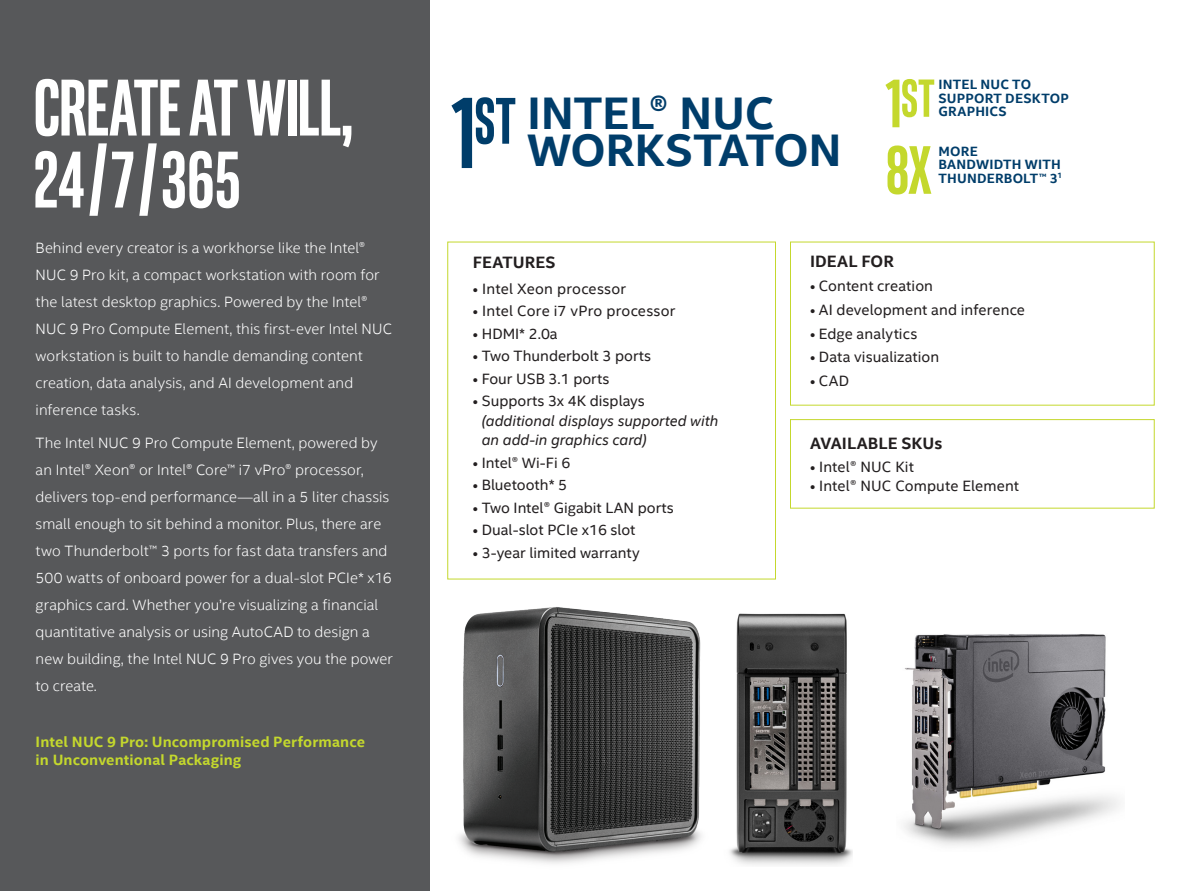
<style>
.page{position:relative;width:1188px;height:891px;background:#fff}
.page>*{position:absolute;margin:0;border:0;box-sizing:border-box;transform-origin:0 0}
.Document_Subhead_NUC{font:700 81px/72px "Intel Clear Pro";letter-spacing:-.005em;color:#fff}
.t1{font:700 69px "Intel Clear Pro";color:#c4d82d}
.t2{font:700 54px "Intel Clear Pro";color:#c4d82d}
.t3{font:700 45.75px/37.2px "Intel Clear";letter-spacing:-.005em;color:#003d6a}
.t4{font:700 16.5px "Intel Clear";letter-spacing:.005em;color:#231f20}
.Body_Text{font:300 15px/27px "Intel Clear";letter-spacing:.005em;color:#fff}
.Body_Text-2{font:15px "Intel Clear";color:#231f20}
.t5{font:italic 15px/19.5px "Intel Clear";color:#231f20}
.Body_Text-3{font:700 15px/18px "Intel Clear";letter-spacing:.005em;color:#c4d82d}
.Body_Text-4{font:15px "Intel Clear";letter-spacing:.02em;color:#231f20}
.Body_Text-5{font:700 13.5px/13.5px "Intel Clear";letter-spacing:.015em;color:#003d6a}
.s1{font-size:69px}
.s2{font-style:normal}
</style>
<div class="page">
<div style="left:790px;top:242px;width:365px;height:164px;border:1px solid #c4d82d"></div>
<div style="left:447px;top:242px;width:329px;height:337px;border:1px solid #c4d82d"></div>
<div style="left:790px;top:419px;width:365px;height:90px;border:1px solid #c4d82d"></div>
<div style="left:0;top:0;width:429px;height:891px;background:#57585a"></div>
<img style="left:458px;top:607px;width:244px;height:257px">
<img style="left:729px;top:613px;width:124px;height:252px">
<img style="left:904px;top:634px;width:216px;height:212px">
<svg style="left:451px;top:97px;width:64px;height:71px"></svg>
<p class="Document_Subhead_NUC" style="left:34px;top:69px;width:321px">CREATE AT WILL,<br>24/7/365</p>
<p class="Body_Text" style="left:36px;top:234px;width:358px">Behind every creator is a workhorse like the Intel® NUC 9 Pro kit, a compact workstation with room for the latest desktop graphics. Powered by the Intel® NUC 9 Pro Compute Element, this first-ever Intel NUC workstation is built to handle demanding content creation, data analysis, and AI development and inference tasks.</p>
<p class="Body_Text" style="left:36px;top:429px;width:359px">The Intel NUC 9 Pro Compute Element, powered by an Intel® Xeon® or Intel® Core™ i7 vPro® processor, delivers top-end performance—all in a 5 liter chassis small enough to sit behind a monitor. Plus, there are two Thunderbolt™ 3 ports for fast data transfers and 500 watts of onboard power for a dual-slot PCIe* x16 graphics card. Whether you’re visualizing a financial quantitative analysis or using AutoCAD to design a new building, the Intel NUC 9 Pro gives you the power to create.</p>
<p class="Body_Text-3" style="left:36px;top:733px;width:331px">Intel NUC 9 Pro: Uncompromised Performance in Unconventional Packaging</p>
<p class="t3" style="left:527px;top:93px;width:316px">INTEL® NUC<br>WORKSTATON</p>
<p class="t2" style="left:886px;top:64px;width:50px"><span class="s1">1</span>ST</p>
<p class="Body_Text-5" style="left:939px;top:78px;width:132px">INTEL NUC TO<br>SUPPORT DESKTOP<br>GRAPHICS</p>
<p class="t1" style="left:886px;top:127px;width:47px">8X</p>
<p class="Body_Text-5" style="left:939px;top:144px;width:125px">MORE<br>BANDWIDTH WITH<br>THUNDERBOLT™ 3<sup>1</sup></p>
<p class="t4" style="left:473px;top:251px;width:84px">FEATURES</p>
<p class="Body_Text-4" style="left:473px;top:278px;width:155px">• Intel Xeon processor</p>
<p class="Body_Text-2" style="left:473px;top:301px;width:204px">• Intel Core i7 vPro processor</p>
<p class="Body_Text-2" style="left:473px;top:323px;width:86px">• HDMI* 2.0a</p>
<p class="Body_Text-2" style="left:473px;top:346px;width:180px">• Two Thunderbolt 3 ports</p>
<p class="Body_Text-2" style="left:473px;top:368px;width:138px">• Four USB 3.1 ports</p>
<p class="t5" style="left:482px;top:391px;width:238px;text-indent:-9px"><span class="s2">• Supports 3x 4K displays </span>(additional displays supported with an add-in graphics card)</p>
<p class="Body_Text-2" style="left:473px;top:452px;width:99px">• Intel® Wi-Fi 6</p>
<p class="Body_Text-2" style="left:473px;top:475px;width:96px">• Bluetooth* 5</p>
<p class="Body_Text-2" style="left:473px;top:497px;width:202px">• Two Intel® Gigabit LAN ports</p>
<p class="Body_Text-2" style="left:473px;top:520px;width:164px">• Dual-slot PCIe x16 slot</p>
<p class="Body_Text-2" style="left:473px;top:542px;width:168px">• 3-year limited warranty</p>
<p class="t4" style="left:810px;top:250px;width:85px">IDEAL FOR</p>
<p class="Body_Text-2" style="left:810px;top:276px;width:125px">• Content creation</p>
<p class="Body_Text-2" style="left:810px;top:299px;width:216px">• AI development and inference</p>
<p class="Body_Text-2" style="left:810px;top:323px;width:109px">• Edge analytics</p>
<p class="Body_Text-2" style="left:810px;top:347px;width:131px">• Data visualization</p>
<p class="Body_Text-2" style="left:810px;top:370px;width:41px">• CAD</p>
<p class="t4" style="left:810px;top:432px;width:134px">AVAILABLE SKUs</p>
<p class="Body_Text-2" style="left:810px;top:456px;width:105px">• Intel® NUC Kit</p>
<p class="Body_Text-2" style="left:810px;top:476px;width:211px">• Intel® NUC Compute Element</p>
</div>
